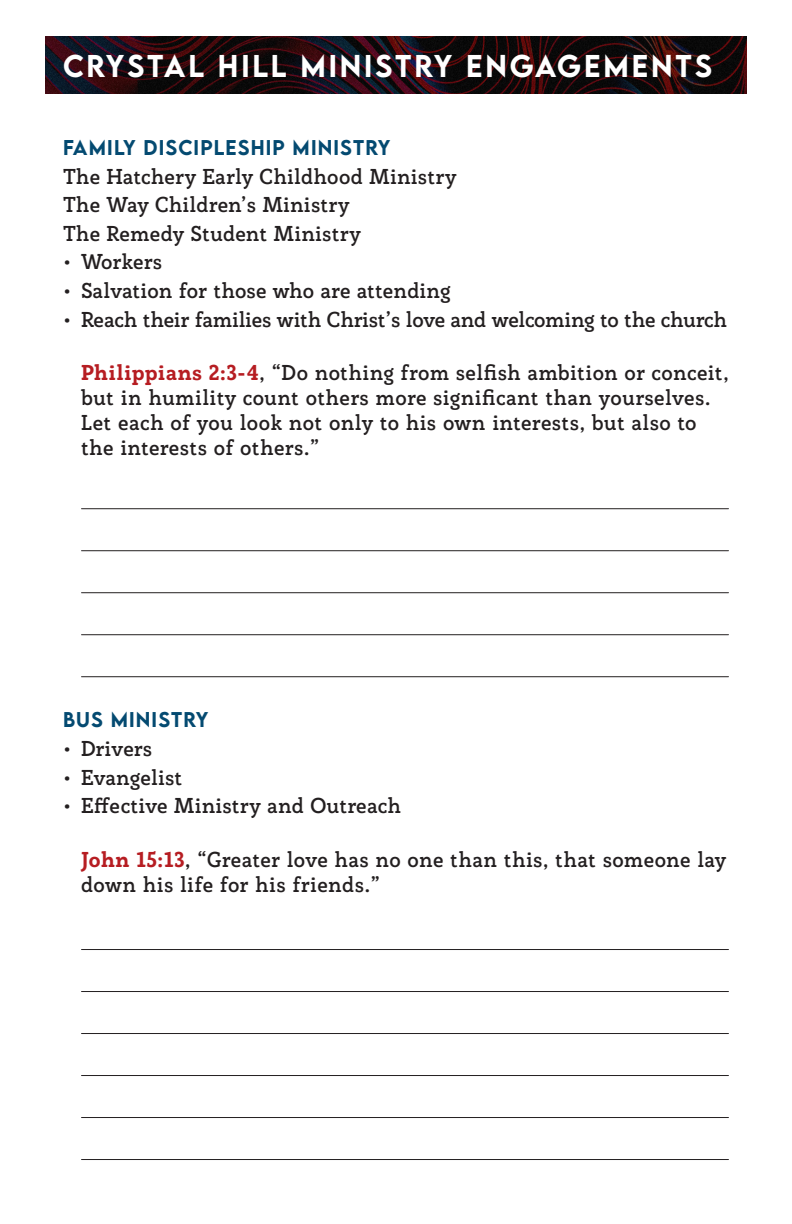
<style>
.page{position:relative;width:792px;height:1224px;background:#fff}
.page>*{position:absolute;margin:0;border:0;box-sizing:border-box;transform-origin:0 0}
.t1{font:500 28px "LEMONMILK";letter-spacing:.1em;color:#fff}
.t2{font:700 21px/25px "Rogliano";color:#231f20}
.t3{font:700 21px "Rogliano";letter-spacing:-.02em;color:#231f20}
.t4{font:500 19px "LEMONMILK";letter-spacing:.06em;color:#044a71}
.s1{font-weight:800;color:#b61d22}
</style>
<div class="page">
<img style="left:45px;top:36px;width:702px;height:58px">
<hr style="left:82px;top:508px;width:646px;height:1px;background:#231f20">
<hr style="left:82px;top:550px;width:646px;height:1px;background:#231f20">
<hr style="left:82px;top:592px;width:646px;height:1px;background:#231f20">
<hr style="left:82px;top:634px;width:646px;height:1px;background:#231f20">
<hr style="left:82px;top:676px;width:646px;height:1px;background:#231f20">
<hr style="left:82px;top:949px;width:646px;height:1px;background:#231f20">
<hr style="left:82px;top:991px;width:646px;height:1px;background:#231f20">
<hr style="left:82px;top:1033px;width:646px;height:1px;background:#231f20">
<hr style="left:82px;top:1075px;width:646px;height:1px;background:#231f20">
<hr style="left:82px;top:1117px;width:646px;height:1px;background:#231f20">
<hr style="left:82px;top:1159px;width:646px;height:1px;background:#231f20">
<p class="t1" style="left:63px;top:47px;width:650px">CRYSTAL HILL MINISTRY ENGAGEMENTS</p>
<p class="t4" style="left:63px;top:135px;width:164px">FAM ILY DISCIPLESH</p>
<p class="t4" style="left:266px;top:135px;width:88px">IP MINISTRY</p>
<p class="t2" style="left:63px;top:163px;width:395px">The Hatchery Early Childhood Ministry</p>
<p class="t2" style="left:63px;top:192px;width:288px">The Way Children’s Ministry</p>
<p class="t2" style="left:63px;top:221px;width:299px">The Remedy Student Ministry</p>
<p class="t2" style="left:63px;top:249px;width:101px">• Workers</p>
<p class="t2" style="left:63px;top:278px;width:389px">• Salvation for those who are attending</p>
<p class="t3" style="left:63px;top:306px;width:666px">• Reach their families with Christ’s love and welcoming to the church</p>
<p class="t2" style="left:81px;top:360px;width:649px"><span class="s1">Philippians 2:3-4</span>, “Do nothing from selfish ambition or conceit, but in humility count others more significant than yourselves.<br>Let each of you look not only to his own interests, but also to the interests of others.”</p>
<p class="t4" style="left:63px;top:707px;width:109px">BUS MINISTRY</p>
<p class="t2" style="left:63px;top:736px;width:91px">• Drivers</p>
<p class="t2" style="left:63px;top:765px;width:121px">• Evangelist</p>
<p class="t2" style="left:63px;top:793px;width:340px">• Effective Ministry and Outreach</p>
<p class="t2" style="left:81px;top:847px;width:647px"><span class="s1">John 15:13</span>, “Greater love has no one than this, that someone lay down his life for his friends.”</p>
</div>
